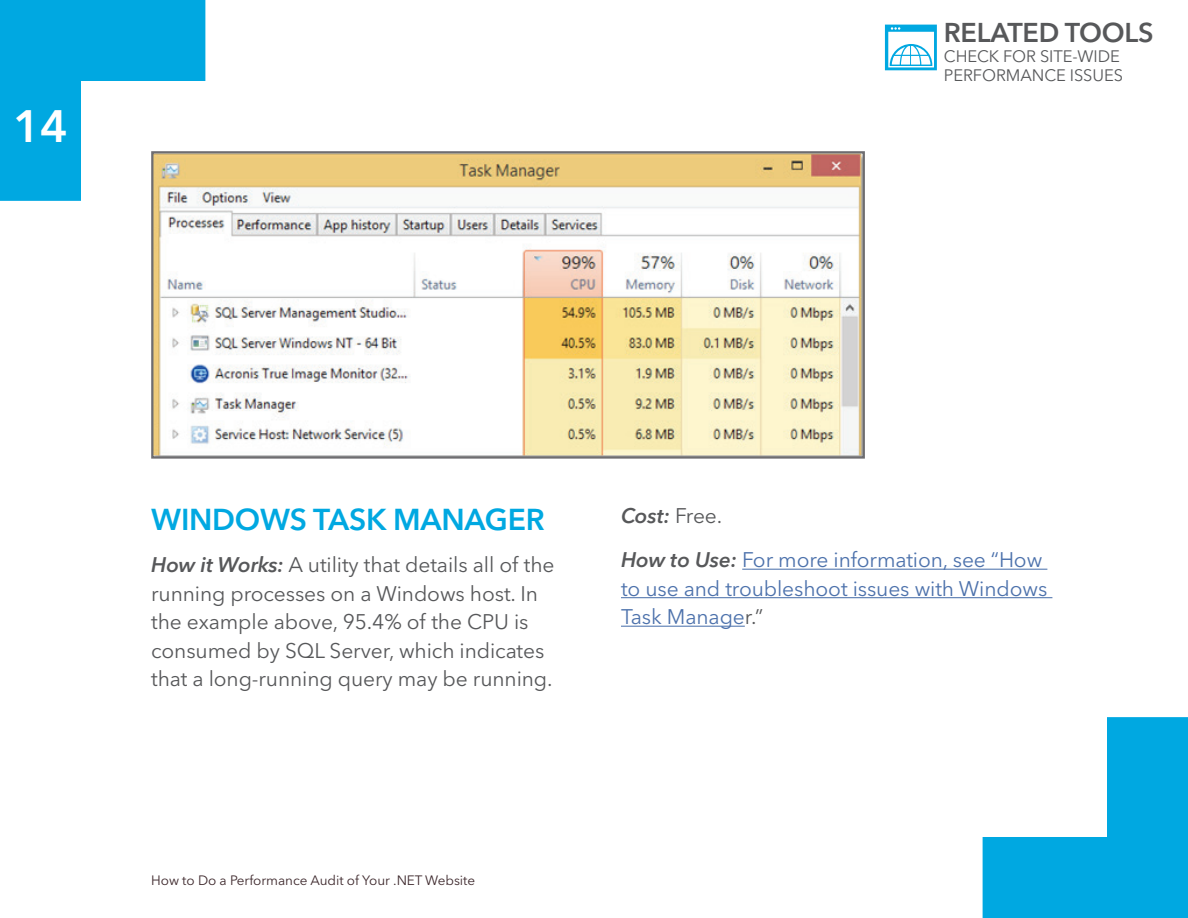
<style>
.page{position:relative;width:1188px;height:918px;background:#fff}
.page>*{position:absolute;margin:0;border:0;box-sizing:border-box;transform-origin:0 0}
.t1{font:600 45px "Avenir Next LT Pro";color:#fff}
.t2{font:600 30px "Avenir Next LT Pro";letter-spacing:-.01em;color:#00a8e1}
.t3{font:600 27px "Avenir Next LT Pro";letter-spacing:-.01em;color:#57585a}
.t4{font:21px/28.5px "Avenir Next LT Pro";letter-spacing:-.005em;color:#57585a}
.t5{font:21px/43.7px "Avenir Next LT Pro";letter-spacing:-.005em;color:#4d72ac}
.t6{font:16.5px/19.5px "Avenir Next LT Pro";letter-spacing:-.005em;color:#57585a}
.t7{font:13.5px "Avenir Next LT Pro";letter-spacing:-.005em;color:#3e292d}
.s1{font-weight:600;font-style:italic}
.s2{font-weight:600;font-style:italic;color:#57585a}
.s3{color:#57585a}
</style>
<div class="page">
<hr style="left:742px;top:569px;width:305px;height:1px;background:#4d72ac">
<hr style="left:621px;top:597px;width:431px;height:1px;background:#4d72ac">
<hr style="left:621px;top:626px;width:124px;height:1px;background:#4d72ac">
<svg style="left:0;top:0;width:205px;height:201px"></svg>
<svg style="left:983px;top:717px;width:205px;height:201px"></svg>
<img style="left:154px;top:154px;width:708px;height:302px">
<div style="left:151px;top:151px;width:714px;height:308px;border:2px solid #6e6d70"></div>
<svg style="left:885px;top:25px;width:52px;height:45px"></svg>
<h1 class="t1" style="left:13px;top:99px;width:56px">14</h1>
<p class="t3" style="left:944px;top:16px;width:211px">RELATED TOOLS</p>
<p class="t6" style="left:944px;top:46px;width:181px">CHECK FOR SITE-WIDE<br>PERFORMANCE ISSUES</p>
<h2 class="t2" style="left:151px;top:502px;width:395px">WINDOWS TASK MANAGER</h2>
<p class="t4" style="left:151px;top:551px;width:405px"><span class="s1">How it Works:</span> A utility that details all of the running processes on a Windows host. In the example above, 95.4% of the CPU is consumed by SQL Server, which indicates that a long-running query may be running.</p>
<p class="t5" style="left:621px;top:494px;width:423px"><span class="s2">Cost:</span> <span class="s3">Free.<br></span><span class="s2">How to Use:</span> For more information, see “How</p>
<p class="t5" style="left:621px;top:574px;width:428px;line-height:28.5px">to use and troubleshoot issues with Windows<br>Task Manage<span class="s3">r.”</span></p>
<p class="t7" style="left:151px;top:872px;width:326px">How to Do a Performance Audit of Your .NET Website</p>
</div>
